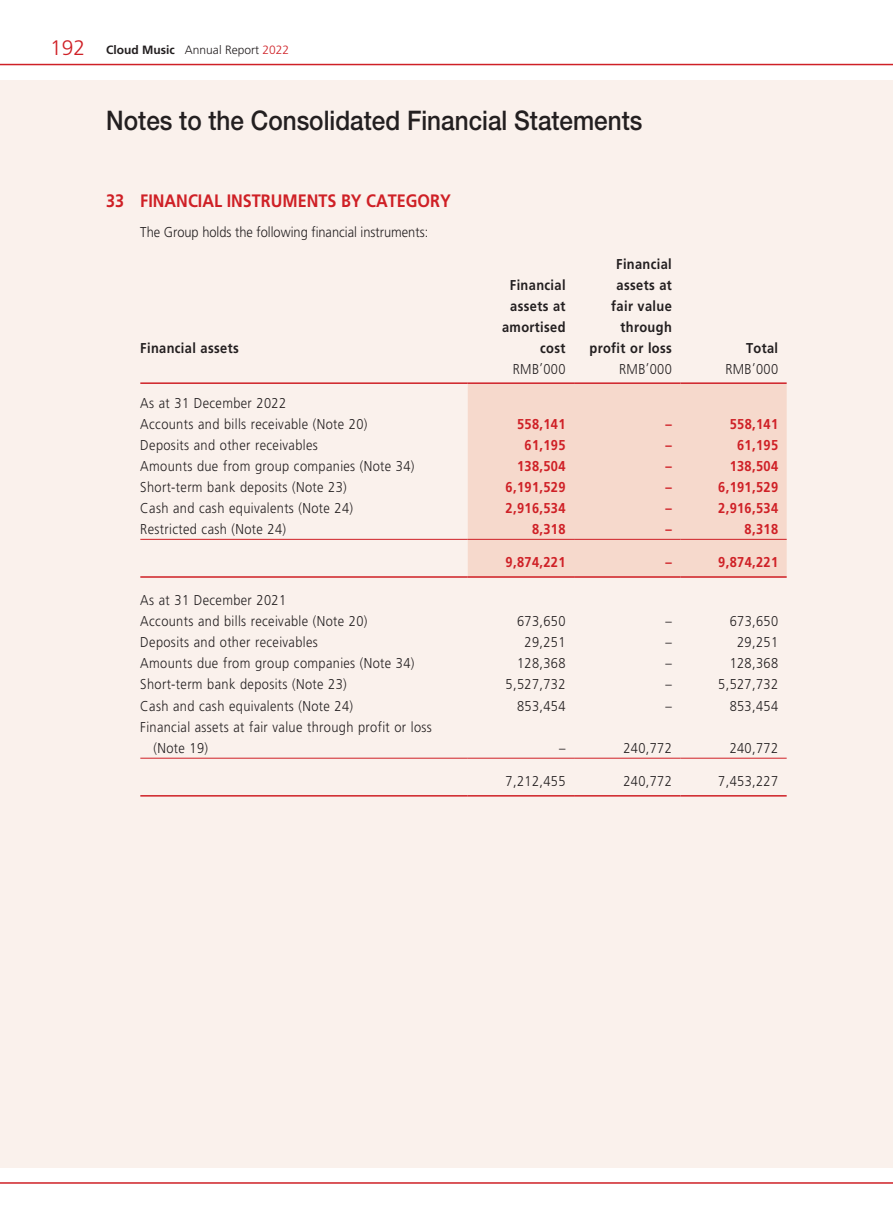
<style>
.page{position:relative;width:893px;height:1212px;background:#fff}
.page>*{position:absolute;margin:0;border:0;box-sizing:border-box;transform-origin:0 0}
.t1{font:500 27px "Helvetica Neue LT Std";color:#231f20;scale:.9 1}
.t2{font:700 18px "Frutiger LT Std";color:#cf2026;scale:.9 1}
.t3{font:300 14.25px/21px "Frutiger LT Std";letter-spacing:.03em;color:#231f20;scale:.9 1}
.t4{font:700 14.25px "Frutiger LT Std";letter-spacing:.03em;color:#cf2026;scale:.9 1}
.t5{font:700 14.25px/21px "Frutiger LT Std";letter-spacing:.03em;color:#231f20;text-align:right;scale:.9 1}
.t6{font:300 14.25px "Frutiger LT Std";color:#231f20;scale:.9 1}
.t7{font:300 12px "Frutiger LT Std";color:#231f20}
.s1{font-size:21px;color:#cf2026}
.s2{font-weight:700}
.s3{color:#cf2026}
</style>
<div class="page">
<hr style="left:0;top:1182px;width:893px;height:2px;background:#cf2026">
<hr style="left:0;top:64px;width:893px;height:1px;background:#cf2026">
<div style="left:0;top:80px;width:893px;height:1087px;background:#faf1ec"></div>
<div style="left:468px;top:384px;width:319px;height:192px;background:#f6d9cc"></div>
<hr style="left:140px;top:382px;width:328px;height:2px;background:#cf2026">
<hr style="left:468px;top:382px;width:106px;height:2px;background:#cf2026">
<hr style="left:574px;top:382px;width:106px;height:2px;background:#cf2026">
<hr style="left:680px;top:382px;width:107px;height:2px;background:#cf2026">
<hr style="left:140px;top:539px;width:328px;height:1px;background:#cf2026">
<hr style="left:468px;top:539px;width:106px;height:1px;background:#cf2026">
<hr style="left:574px;top:539px;width:106px;height:1px;background:#cf2026">
<hr style="left:680px;top:539px;width:107px;height:1px;background:#cf2026">
<hr style="left:140px;top:576px;width:328px;height:2px;background:#cf2026">
<hr style="left:468px;top:576px;width:106px;height:2px;background:#cf2026">
<hr style="left:574px;top:576px;width:106px;height:2px;background:#cf2026">
<hr style="left:680px;top:576px;width:107px;height:2px;background:#cf2026">
<hr style="left:140px;top:758px;width:328px;height:1px;background:#cf2026">
<hr style="left:468px;top:758px;width:106px;height:1px;background:#cf2026">
<hr style="left:574px;top:758px;width:106px;height:1px;background:#cf2026">
<hr style="left:680px;top:758px;width:107px;height:1px;background:#cf2026">
<hr style="left:140px;top:795px;width:328px;height:1px;background:#cf2026">
<hr style="left:468px;top:795px;width:106px;height:1px;background:#cf2026">
<hr style="left:574px;top:795px;width:106px;height:1px;background:#cf2026">
<hr style="left:680px;top:795px;width:107px;height:1px;background:#cf2026">
<p class="t7" style="left:50px;top:43px;width:240px"><span class="s1">192</span> <span class="s2">Cloud Music</span> Annual Report <span class="s3">2022</span></p>
<h1 class="t1" style="left:106px;top:105px;width:597px">Notes to the Consolidated Financial Statements</h1>
<p class="t2" style="left:106px;top:191px;width:384px">33 FINANCIAL INSTRUMENTS BY CATEGORY</p>
<p class="t6" style="left:140px;top:224px;width:321px">The Group holds the following financial instruments:</p>
<p class="t5" style="left:140px;top:337px;width:111px">Financial assets</p>
<p class="t3" style="left:140px;top:392px;width:254px">As at 31 December 2022<br>Accounts and bills receivable (Note 20)</p>
<p class="t5" style="left:502px;top:274px;width:72px">Financial assets at amortised cost</p>
<p class="t5" style="left:589px;top:253px;width:93px">Financial assets at<br>fair value through profit or loss</p>
<p class="t5" style="left:746px;top:337px;width:37px">Total</p>
<p class="t3" style="left:513px;top:358px;width:60px">RMB’000</p>
<p class="t3" style="left:619px;top:358px;width:60px">RMB’000</p>
<p class="t3" style="left:725px;top:358px;width:60px">RMB’000</p>
<p class="t4" style="left:517px;top:415px;width:55px">558,141</p>
<p class="t4" style="left:665px;top:415px;width:9px">–</p>
<p class="t4" style="left:730px;top:415px;width:55px">558,141</p>
<p class="t3" style="left:140px;top:434px;width:199px">Deposits and other receivables</p>
<p class="t4" style="left:525px;top:436px;width:47px">61,195</p>
<p class="t4" style="left:665px;top:436px;width:9px">–</p>
<p class="t4" style="left:737px;top:436px;width:47px">61,195</p>
<p class="t3" style="left:140px;top:455px;width:306px">Amounts due from group companies (Note 34)</p>
<p class="t4" style="left:517px;top:457px;width:55px">138,504</p>
<p class="t4" style="left:665px;top:457px;width:9px">–</p>
<p class="t4" style="left:730px;top:457px;width:55px">138,504</p>
<p class="t3" style="left:140px;top:476px;width:231px">Short-term bank deposits (Note 23)</p>
<p class="t4" style="left:506px;top:478px;width:68px">6,191,529</p>
<p class="t4" style="left:665px;top:478px;width:9px">–</p>
<p class="t4" style="left:718px;top:478px;width:68px">6,191,529</p>
<p class="t3" style="left:140px;top:497px;width:238px">Cash and cash equivalents (Note 24)</p>
<p class="t4" style="left:506px;top:499px;width:68px">2,916,534</p>
<p class="t4" style="left:665px;top:499px;width:9px">–</p>
<p class="t4" style="left:718px;top:499px;width:68px">2,916,534</p>
<p class="t3" style="left:140px;top:518px;width:164px">Restricted cash (Note 24)</p>
<p class="t4" style="left:532px;top:520px;width:39px">8,318</p>
<p class="t4" style="left:665px;top:520px;width:9px">–</p>
<p class="t4" style="left:745px;top:520px;width:39px">8,318</p>
<p class="t4" style="left:506px;top:554px;width:68px">9,874,221</p>
<p class="t4" style="left:665px;top:554px;width:9px">–</p>
<p class="t4" style="left:718px;top:554px;width:68px">9,874,221</p>
<p class="t3" style="left:140px;top:590px;width:254px">As at 31 December 2021<br>Accounts and bills receivable (Note 20)</p>
<p class="t3" style="left:517px;top:611px;width:55px">673,650</p>
<p class="t3" style="left:665px;top:611px;width:9px">–</p>
<p class="t3" style="left:730px;top:611px;width:55px">673,650</p>
<p class="t3" style="left:140px;top:632px;width:199px">Deposits and other receivables</p>
<p class="t3" style="left:525px;top:632px;width:47px">29,251</p>
<p class="t3" style="left:665px;top:632px;width:9px">–</p>
<p class="t3" style="left:737px;top:632px;width:47px">29,251</p>
<p class="t3" style="left:140px;top:653px;width:306px">Amounts due from group companies (Note 34)</p>
<p class="t3" style="left:517px;top:653px;width:55px">128,368</p>
<p class="t3" style="left:665px;top:653px;width:9px">–</p>
<p class="t3" style="left:730px;top:653px;width:55px">128,368</p>
<p class="t3" style="left:140px;top:674px;width:231px">Short-term bank deposits (Note 23)</p>
<p class="t3" style="left:506px;top:674px;width:68px">5,527,732</p>
<p class="t3" style="left:665px;top:674px;width:9px">–</p>
<p class="t3" style="left:718px;top:674px;width:68px">5,527,732</p>
<p class="t3" style="left:140px;top:695px;width:238px">Cash and cash equivalents (Note 24)</p>
<p class="t3" style="left:517px;top:695px;width:55px">853,454</p>
<p class="t3" style="left:665px;top:695px;width:9px">–</p>
<p class="t3" style="left:730px;top:695px;width:55px">853,454</p>
<p class="t3" style="left:153px;top:716px;width:311px;text-indent:-13px">Financial assets at fair value through profit or loss (Note 19)</p>
<p class="t3" style="left:559px;top:737px;width:9px">–</p>
<p class="t3" style="left:623px;top:737px;width:55px">240,772</p>
<p class="t3" style="left:730px;top:737px;width:55px">240,772</p>
<p class="t3" style="left:506px;top:771px;width:68px">7,212,455</p>
<p class="t3" style="left:623px;top:771px;width:55px">240,772</p>
<p class="t3" style="left:718px;top:771px;width:68px">7,453,227</p>
</div>
